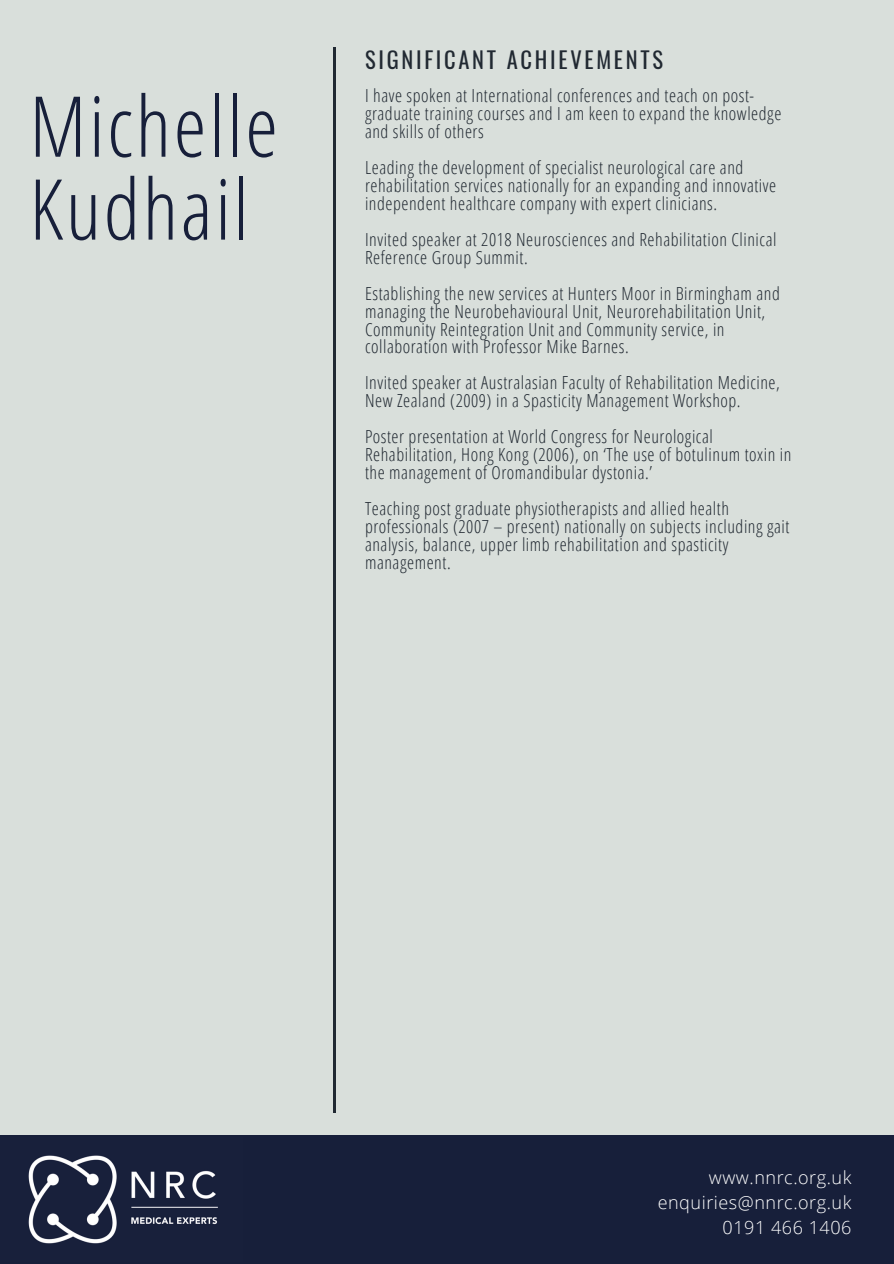
<style>
.page{position:relative;width:894px;height:1264px;background:#fff}
.page>*{position:absolute;margin:0;border:0;box-sizing:border-box;transform-origin:0 0}
.t1{font:300 84px/82.8px "Open Sans Condensed";letter-spacing:.03em;color:#171f3a}
.t2{font:22.5px "Oswald";letter-spacing:.12em;color:#212932}
.t3{font:300 18px/18px "Open Sans Condensed";letter-spacing:.03em;color:#212932}
.t4{font:300 18px "Open Sans";letter-spacing:.03em;color:#fff}
</style>
<div class="page">
<div style="left:0;top:0;width:893px;height:1263px;background:#d9dfdb"></div>
<div style="left:0;top:1135px;width:893px;height:128px;background:#171f3a"></div>
<img style="left:28px;top:1155px;width:190px;height:89px">
<hr style="left:334px;top:47px;width:2px;height:1065px;background:#212932">
<p class="t1" style="left:29px;top:83px;width:250px">Michelle<br>Kudhail</p>
<h1 class="t2" style="left:365px;top:43px;width:299px">SIGNIFICANT ACHIEVEMENTS</h1>
<h2 class="t3" style="left:365px;top:86px;width:418px">I have spoken at International conferences and teach on post&shy;graduate training courses and I am keen to expand the knowledge and skills of others</h2>
<p class="t3" style="left:365px;top:158px;width:412px">Leading the development of specialist neurological care and rehabilitation services nationally for an expanding and innovative independent healthcare company with expert clinicians.</p>
<p class="t3" style="left:365px;top:230px;width:413px">Invited speaker at 2018 Neurosciences and Rehabilitation Clinical<br>Reference Group Summit.</p>
<p class="t3" style="left:365px;top:284px;width:416px">Establishing the new services at Hunters Moor in Birmingham and managing the Neurobehavioural Unit, Neurorehabilitation Unit, Community Reintegration Unit and Community service, in collaboration with Professor Mike Barnes.</p>
<p class="t3" style="left:365px;top:373px;width:416px">Invited speaker at Australasian Faculty of Rehabilitation Medicine,<br>New Zealand (2009) in a Spasticity Management Workshop.</p>
<p class="t3" style="left:365px;top:427px;width:428px">Poster presentation at World Congress for Neurological<br>Rehabilitation, Hong Kong (2006), on ‘The use of botulinum toxin in the management of Oromandibular dystonia.’</p>
<p class="t3" style="left:365px;top:499px;width:426px">Teaching post graduate physiotherapists and allied health professionals (2007 – present) nationally on subjects including gait analysis, balance, upper limb rehabilitation and spasticity management.</p>
<p class="t4" style="left:708px;top:1164px;width:144px">www.nnrc.org.uk</p>
<p class="t4" style="left:657px;top:1189px;width:195px">enquiries@nnrc.org.uk</p>
<p class="t4" style="left:722px;top:1214px;width:130px">0191 466 1406</p>
</div>
